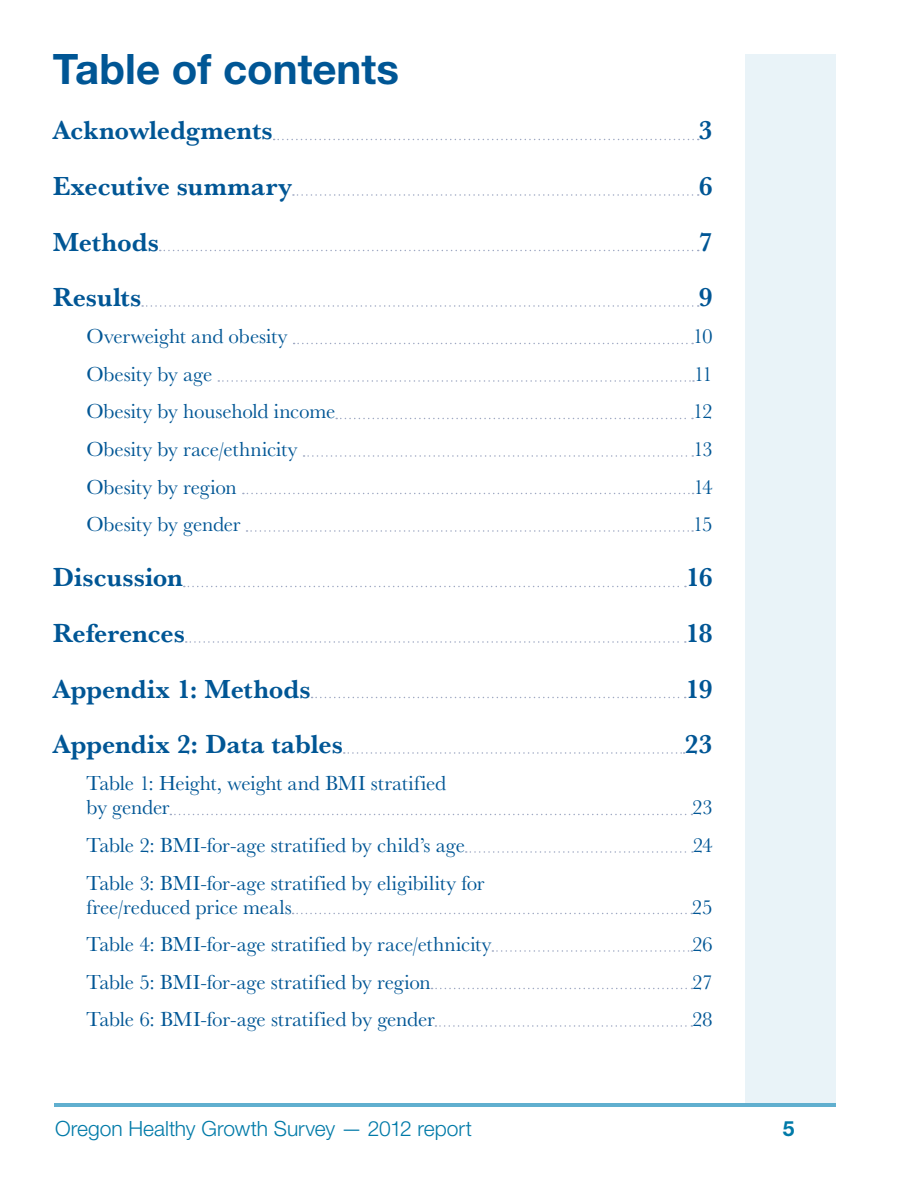
<style>
.page{position:relative;width:918px;height:1188px;background:#fff}
.page>*{position:absolute;margin:0;border:0;box-sizing:border-box;transform-origin:0 0}
.t1{font:700 42px "Helvetica Neue LT Std";color:#005695}
.t2{font:700 27px "Baskerville URW";color:#005695}
.t3{font:21px/24px "Baskerville URW";letter-spacing:-.005em;color:#005695}
.t4{font:300 21px "Helvetica Neue LT Std";color:#007aa8}
.t5{font:700 21px "Helvetica Neue LT Std";color:#007aa8}
</style>
<div class="page">
<div style="left:745px;top:54px;width:91px;height:1053px;background:#e9f3f8"></div>
<hr style="left:54px;top:1103px;width:782px;height:4px;background:#60afcf">
<svg style="left:274px;top:139px;width:425px;height:1px"></svg>
<svg style="left:293px;top:194px;width:406px;height:2px"></svg>
<svg style="left:160px;top:250px;width:539px;height:1px"></svg>
<svg style="left:142px;top:305px;width:557px;height:2px"></svg>
<svg style="left:294px;top:343px;width:399px;height:1px"></svg>
<svg style="left:218px;top:380px;width:476px;height:2px"></svg>
<svg style="left:336px;top:418px;width:357px;height:1px"></svg>
<svg style="left:304px;top:455px;width:389px;height:2px"></svg>
<svg style="left:243px;top:493px;width:451px;height:1px"></svg>
<svg style="left:247px;top:530px;width:446px;height:2px"></svg>
<svg style="left:184px;top:586px;width:502px;height:1px"></svg>
<svg style="left:186px;top:641px;width:500px;height:2px"></svg>
<svg style="left:312px;top:697px;width:374px;height:1px"></svg>
<svg style="left:344px;top:752px;width:341px;height:2px"></svg>
<svg style="left:170px;top:814px;width:522px;height:1px"></svg>
<svg style="left:466px;top:851px;width:227px;height:2px"></svg>
<svg style="left:293px;top:913px;width:399px;height:1px"></svg>
<svg style="left:492px;top:950px;width:200px;height:2px"></svg>
<svg style="left:432px;top:988px;width:260px;height:1px"></svg>
<svg style="left:435px;top:1025px;width:257px;height:2px"></svg>
<h1 class="t1" style="left:53px;top:43px;width:348px">Table of contents</h1>
<p class="t2" style="left:53px;top:115px;width:222px">Acknowledgments</p>
<p class="t2" style="left:698px;top:115px;width:16px">3</p>
<p class="t2" style="left:53px;top:170px;width:241px">Executive summary</p>
<p class="t2" style="left:698px;top:170px;width:16px">6</p>
<p class="t2" style="left:53px;top:226px;width:108px">Methods</p>
<p class="t2" style="left:699px;top:226px;width:16px">7</p>
<p class="t2" style="left:53px;top:281px;width:90px">Results</p>
<p class="t2" style="left:699px;top:281px;width:16px">9</p>
<p class="t3" style="left:87px;top:325px;width:203px">Overweight and obesity</p>
<p class="t3" style="left:693px;top:325px;width:21px">10</p>
<p class="t3" style="left:87px;top:362px;width:127px">Obesity by age</p>
<p class="t3" style="left:694px;top:362px;width:21px">11</p>
<p class="t3" style="left:87px;top:400px;width:250px">Obesity by household income</p>
<p class="t3" style="left:693px;top:400px;width:22px">12</p>
<p class="t3" style="left:87px;top:437px;width:212px">Obesity by race/ethnicity</p>
<p class="t3" style="left:693px;top:437px;width:21px">13</p>
<p class="t3" style="left:87px;top:475px;width:152px">Obesity by region</p>
<p class="t3" style="left:693px;top:475px;width:21px">14</p>
<p class="t3" style="left:87px;top:512px;width:155px">Obesity by gender</p>
<p class="t3" style="left:693px;top:512px;width:21px">15</p>
<p class="t2" style="left:53px;top:562px;width:132px">Discussion</p>
<p class="t2" style="left:686px;top:562px;width:29px">16</p>
<p class="t2" style="left:53px;top:617px;width:134px">References</p>
<p class="t2" style="left:686px;top:617px;width:29px">18</p>
<p class="t2" style="left:53px;top:673px;width:260px">Appendix 1: Methods</p>
<p class="t2" style="left:685px;top:673px;width:29px">19</p>
<p class="t2" style="left:53px;top:728px;width:292px">Appendix 2: Data tables</p>
<p class="t2" style="left:684px;top:728px;width:30px">23</p>
<p class="t3" style="left:87px;top:772px;width:361px">Table 1: Height, weight and BMI stratified by gender</p>
<p class="t3" style="left:692px;top:796px;width:22px">23</p>
<p class="t3" style="left:87px;top:833px;width:380px">Table 2: BMI-for-age stratified by child’s age</p>
<p class="t3" style="left:693px;top:833px;width:22px">24</p>
<p class="t3" style="left:87px;top:871px;width:400px">Table 3: BMI-for-age stratified by eligibility for free/reduced price meals</p>
<p class="t3" style="left:692px;top:895px;width:22px">25</p>
<p class="t3" style="left:87px;top:932px;width:407px">Table 4: BMI-for-age stratified by race/ethnicity</p>
<p class="t3" style="left:692px;top:932px;width:22px">26</p>
<p class="t3" style="left:87px;top:970px;width:346px">Table 5: BMI-for-age stratified by region</p>
<p class="t3" style="left:692px;top:970px;width:22px">27</p>
<p class="t3" style="left:87px;top:1007px;width:350px">Table 6: BMI-for-age stratified by gender</p>
<p class="t3" style="left:692px;top:1007px;width:22px">28</p>
<p class="t4" style="left:55px;top:1116px;width:418px">Oregon Healthy Growth Survey — 2012 report</p>
<p class="t5" style="left:783px;top:1116px;width:13px">5</p>
</div>
